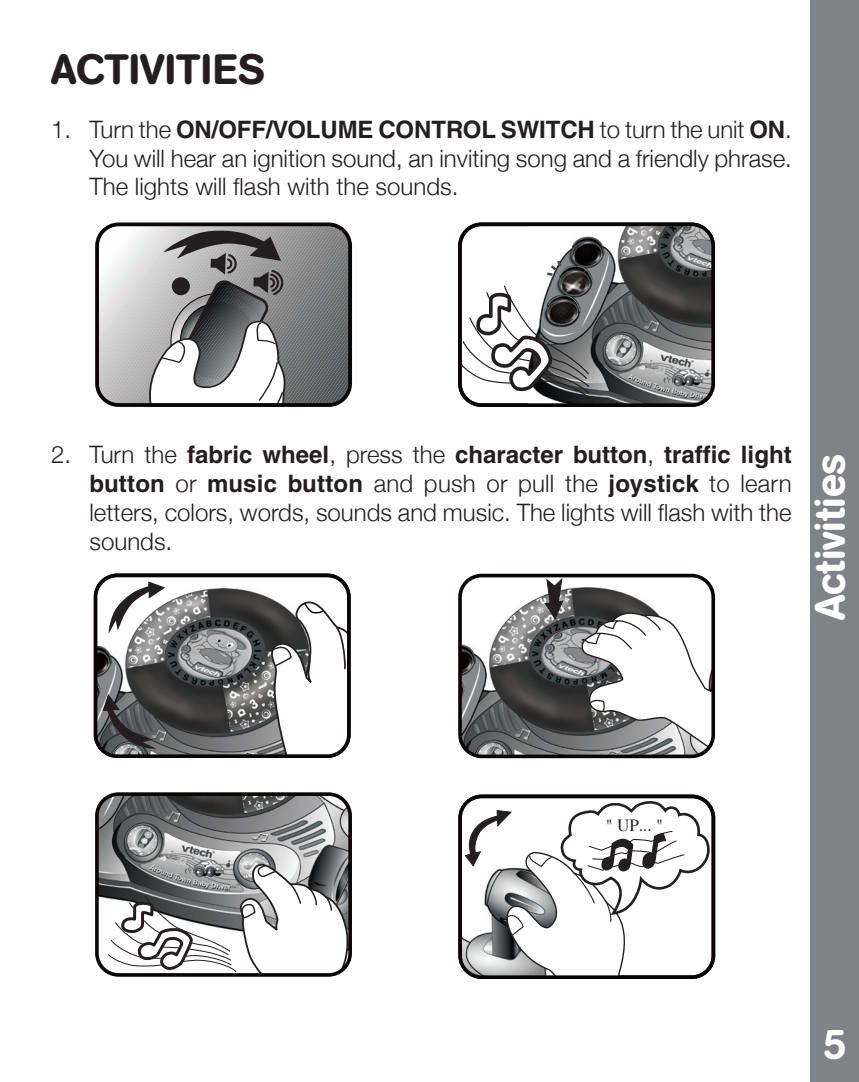
<style>
.page{position:relative;width:859px;height:1082px;background:#fff}
.page>*{position:absolute;margin:0;border:0;box-sizing:border-box;transform-origin:0 0}
.t1{font:500 42px "AG Book Rounded";color:#231f20}
.t2{font:500 42px "AG Book Rounded";color:#fff}
.t3{font:300 24px/28.8px "Helvetica Neue";color:#231f20}
.t4{font:700 24px/28.8px "Helvetica";color:#231f20;text-align:right}
.t5{font:17.1px "Times";color:#231f20}
.s1{font-family:"Helvetica Neue";font-weight:300}
</style>
<div class="page">
<div style="left:809px;top:0;width:49px;height:1081px;background:#808285"></div>
<img style="left:549px;top:227px;width:163px;height:178px">
<svg style="left:463px;top:285px;width:131px;height:117px"></svg>
<svg style="left:547px;top:258px;width:16px;height:19px"></svg>
<div style="left:458px;top:222px;width:256px;height:185px;border:4px solid #090504;border-radius:22px"></div>
<svg style="left:100px;top:227px;width:247px;height:175px"></svg>
<div style="left:95px;top:222px;width:257px;height:185px;border:4px solid #090504;border-radius:22px"></div>
<img style="left:96px;top:588px;width:178px;height:165px">
<svg style="left:265px;top:600px;width:83px;height:156px"></svg>
<div style="left:94px;top:573px;width:256px;height:185px;border:4px solid #090504;border-radius:22px"></div>
<svg style="left:102px;top:693px;width:54px;height:57px;background:#505151"></svg>
<svg style="left:107px;top:581px;width:58px;height:52px"></svg>
<img style="left:463px;top:587px;width:246px;height:166px">
<svg style="left:578px;top:608px;width:135px;height:148px"></svg>
<div style="left:458px;top:573px;width:256px;height:185px;border:4px solid #090504;border-radius:22px"></div>
<svg style="left:544px;top:578px;width:19px;height:41px"></svg>
<img style="left:463px;top:802px;width:2px;height:170px">
<div style="left:458px;top:794px;width:257px;height:184px;border:4px solid #090504;border-radius:22px"></div>
<svg style="left:465px;top:801px;width:245px;height:176px"></svg>
<img style="left:100px;top:797px;width:247px;height:102px">
<svg style="left:107px;top:861px;width:243px;height:113px"></svg>
<div style="left:95px;top:792px;width:257px;height:184px;border:4px solid #090504;border-radius:22px"></div>
<h1 class="t1" style="left:51px;top:44px;width:215px">ACTIVITIES</h1>
<p class="t4" style="left:51px;top:115px;width:741px"><span class="s1">1. Turn the</span> ON/OFF/VOLUME CONTROL SWITCH <span class="s1">to turn the unit</span> ON<span class="s1">.</span></p>
<p class="t3" style="left:89px;top:143px;width:703px">You will hear an ignition sound, an inviting song and a friendly phrase.<br>The lights will flash with the sounds.</p>
<p class="t4" style="left:51px;top:440px;width:741px"><span class="s1">2. Turn the</span> fabric wheel<span class="s1">, press the</span> character button<span class="s1">,</span> traffic light button <span class="s1">or</span> music button <span class="s1">and push or pull the</span> joystick <span class="s1">to learn</span></p>
<p class="t3" style="left:89px;top:497px;width:703px">letters, colors, words, sounds and music. The lights will flash with the sounds.</p>
<h1 class="t2" style="left:805px;top:620px;width:168px;rotate:-90deg">Activities</h1>
<p class="t5" style="left:605px;top:809px;width:59px">" UP... "</p>
</div>
